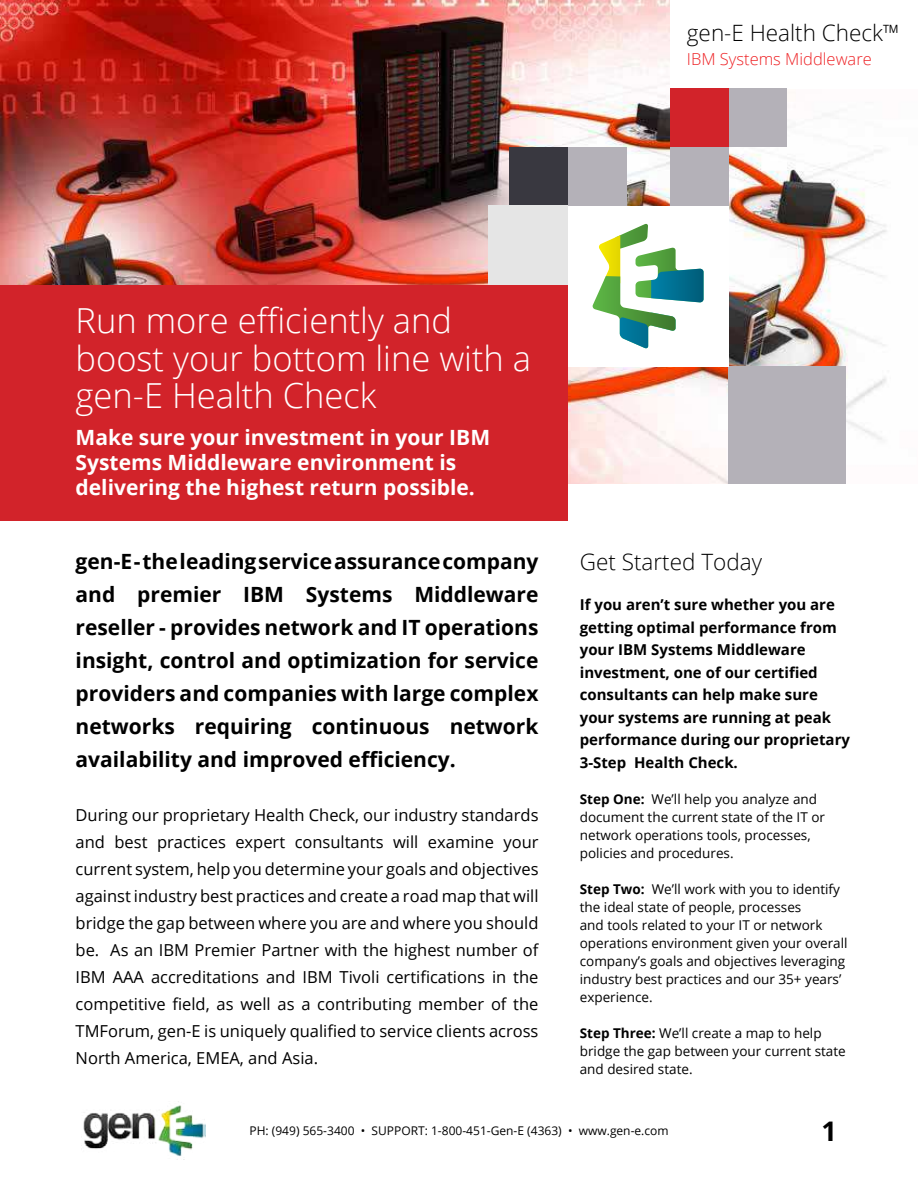
<style>
.page{position:relative;width:918px;height:1188px;background:#fff}
.page>*{position:absolute;margin:0;border:0;box-sizing:border-box;transform-origin:0 0}
.t1{font:300 34.5px/37.5px "Open Sans";color:#fff}
.t2{font:700 27px "Open Sans";color:#000}
.t3{font:300 22.5px "Open Sans";color:#000}
.t4{font:700 21px/33px "Open Sans";color:#000;text-align:justify}
.t5{font:700 21px/25.2px "Open Sans";color:#fff}
.t6{font:16.5px/27px "Open Sans";color:#000;text-align:justify}
.t7{font:300 16.5px "Open Sans";color:#ee2124}
.t8{font:700 15px/22.5px "Open Sans";color:#000}
.t9{font:13.5px/18px "Open Sans";color:#000}
.t10{font:12px "Open Sans";color:#000}
.s1{font-weight:700}
</style>
<div class="page">
<img style="left:0;top:0;width:887px;height:484px">
<div style="left:670px;top:0;width:248px;height:89px;background:#fff"></div>
<div style="left:729px;top:89px;width:58px;height:58px;background:#b4b1b8"></div>
<div style="left:670px;top:89px;width:59px;height:58px;background:#d2232a"></div>
<div style="left:670px;top:147px;width:59px;height:59px;background:#b4b1b8"></div>
<div style="left:568px;top:147px;width:58px;height:59px;background:#b4b1b8"></div>
<div style="left:509px;top:147px;width:59px;height:59px;background:#393840"></div>
<div style="left:489px;top:206px;width:79px;height:79px;background:#e5e5e5"></div>
<div style="left:729px;top:366px;width:117px;height:118px;background:#b4b1b8"></div>
<div style="left:568px;top:206px;width:161px;height:160px;background:#fff"></div>
<svg style="left:592px;top:223px;width:112px;height:126px"></svg>
<div style="left:0;top:285px;width:568px;height:236px;background:#d2232a"></div>
<img style="left:83px;top:1101px;width:123px;height:59px">
<h3 class="t3" style="left:687px;top:18px;width:214px">gen-E Health Check™</h3>
<p class="t7" style="left:687px;top:48px;width:186px">IBM Systems Middleware</p>
<h1 class="t1" style="left:76px;top:301px;width:457px">Run more efficiently and boost your bottom line with a gen-E Health Check</h1>
<p class="t5" style="left:76px;top:427px;width:416px">Make sure your investment in your IBM<br>Systems Middleware environment is delivering the highest return possible.</p>
<p class="t4" style="left:76px;top:547px;width:464px">gen-E - the leading service assurance company and premier IBM Systems Middleware reseller - provides network and IT operations insight, control and optimization for service providers and companies with large complex networks requiring continuous network availability and improved efficiency.</p>
<p class="t6" style="left:76px;top:803px;width:464px">During our proprietary Health Check, our industry standards and best practices expert consultants will examine your current system, help you determine your goals and objectives against industry best practices and create a road map that will bridge the gap between where you are and where you should be. As an IBM Premier Partner with the highest number of IBM AAA accreditations and IBM Tivoli certifications in the competitive field, as well as a contributing member of the TMForum, gen-E is uniquely qualified to service clients across North America, EMEA, and Asia.</p>
<h3 class="t3" style="left:580px;top:546px;width:184px">Get Started Today</h3>
<p class="t8" style="left:580px;top:595px;width:272px">If you aren’t sure whether you are getting optimal performance from your IBM Systems Middleware investment, one of our certified consultants can help make sure your systems are running at peak performance during our proprietary<br>3-Step Health Check.</p>
<p class="t9" style="left:580px;top:791px;width:247px"><span class="s1">Step One:</span> We’ll help you analyze and document the current state of the IT or network operations tools, processes, policies and procedures.</p>
<p class="t9" style="left:580px;top:881px;width:269px"><span class="s1">Step Two:</span> We’ll work with you to identify the ideal state of people, processes<br>and tools related to your IT or network operations environment given your overall company’s goals and objectives leveraging industry best practices and our 35+ years’ experience.</p>
<p class="t9" style="left:580px;top:1025px;width:268px"><span class="s1">Step Three:</span> We’ll create a map to help bridge the gap between your current state and desired state.</p>
<p class="t10" style="left:250px;top:1126px;width:421px">PH: (949) 565-3400 • SUPPORT: 1-800-451-Gen-E (4363) • www.gen-e.com</p>
<h2 class="t2" style="left:822px;top:1120px;width:17px">1</h2>
</div>
